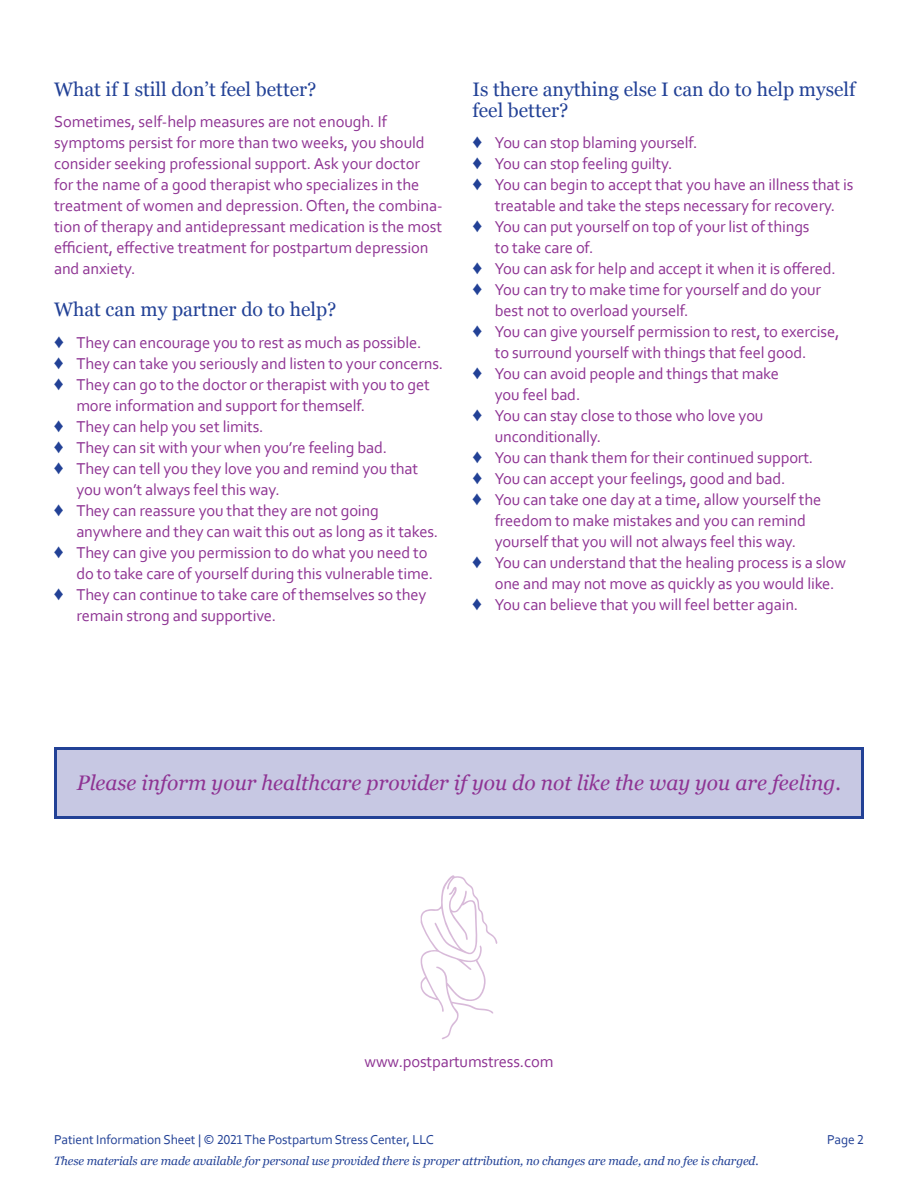
<style>
.page{position:relative;width:918px;height:1188px;background:#fff}
.page>*{position:absolute;margin:0;border:0;box-sizing:border-box;transform-origin:0 0}
.t1{font:italic 21px "Georgia";color:#8e3393}
.t2{font:19.5px/21px "Georgia";color:#224196}
.t3{font:16.5px/21px "Corbel";letter-spacing:-.01em;color:#8e3393}
.t4{font:13.5px "Corbel";letter-spacing:-.01em;color:#224196}
.t5{font:italic 12px "Georgia";letter-spacing:-.01em;color:#224196}
.s1{color:#224196}
</style>
<div class="page">
<div style="left:54px;top:747px;width:810px;height:72px;background:#c7c8e3;border:3px solid #224196"></div>
<svg style="left:420px;top:875px;width:78px;height:164px"></svg>
<p class="t2" style="left:54px;top:78px;width:264px">What if I still don’t feel better?</p>
<p class="t3" style="left:54px;top:111px;width:390px">Sometimes, self-help measures are not enough. If symptoms persist for more than two weeks, you should consider seeking professional support. Ask your doctor for the name of a good therapist who specializes in the treatment of women and depression. Often, the combina&shy;tion of therapy and antidepressant medication is the most efficient, effective treatment for postpartum depression and anxiety.</p>
<p class="t2" style="left:54px;top:298px;width:284px">What can my partner do to help?</p>
<p class="t3" style="left:54px;top:331px;width:369px"><span class="s1">♦</span> They can encourage you to rest as much as possible.</p>
<p class="t3" style="left:54px;top:352px;width:391px"><span class="s1">♦</span> They can take you seriously and listen to your concerns.</p>
<p class="t3" style="left:54px;top:373px;width:377px"><span class="s1">♦</span> They can go to the doctor or therapist with you to get</p>
<p class="t3" style="left:76px;top:394px;width:290px">more information and support for themself.</p>
<p class="t3" style="left:54px;top:415px;width:211px"><span class="s1">♦</span> They can help you set limits.</p>
<p class="t3" style="left:54px;top:436px;width:335px"><span class="s1">♦</span> They can sit with your when you’re feeling bad.</p>
<p class="t3" style="left:54px;top:457px;width:366px"><span class="s1">♦</span> They can tell you they love you and remind you that</p>
<p class="t3" style="left:76px;top:478px;width:205px">you won’t always feel this way.</p>
<p class="t3" style="left:54px;top:499px;width:327px"><span class="s1">♦</span> They can reassure you that they are not going</p>
<p class="t3" style="left:76px;top:520px;width:363px">anywhere and they can wait this out as long as it takes.</p>
<p class="t3" style="left:54px;top:541px;width:375px"><span class="s1">♦</span> They can give you permission to do what you need to</p>
<p class="t3" style="left:76px;top:562px;width:358px">do to take care of yourself during this vulnerable time.</p>
<p class="t3" style="left:54px;top:583px;width:374px"><span class="s1">♦</span> They can continue to take care of themselves so they</p>
<p class="t3" style="left:76px;top:604px;width:201px">remain strong and supportive.</p>
<p class="t2" style="left:472px;top:78px;width:385px">Is there anything else I can do to help myself feel better?</p>
<p class="t3" style="left:472px;top:132px;width:226px"><span class="s1">♦</span> You can stop blaming yourself.</p>
<p class="t3" style="left:472px;top:153px;width:201px"><span class="s1">♦</span> You can stop feeling guilty.</p>
<p class="t3" style="left:472px;top:174px;width:383px"><span class="s1">♦</span> You can begin to accept that you have an illness that is</p>
<p class="t3" style="left:495px;top:195px;width:342px">treatable and take the steps necessary for recovery.</p>
<p class="t3" style="left:472px;top:216px;width:339px"><span class="s1">♦</span> You can put yourself on top of your list of things</p>
<p class="t3" style="left:495px;top:237px;width:100px">to take care of.</p>
<p class="t3" style="left:472px;top:258px;width:365px"><span class="s1">♦</span> You can ask for help and accept it when it is offered.</p>
<p class="t3" style="left:472px;top:279px;width:350px"><span class="s1">♦</span> You can try to make time for yourself and do your</p>
<p class="t3" style="left:495px;top:300px;width:195px">best not to overload yourself.</p>
<p class="t3" style="left:472px;top:321px;width:369px"><span class="s1">♦</span> You can give yourself permission to rest, to exercise,</p>
<p class="t3" style="left:495px;top:342px;width:313px">to surround yourself with things that feel good.</p>
<p class="t3" style="left:472px;top:363px;width:308px"><span class="s1">♦</span> You can avoid people and things that make</p>
<p class="t3" style="left:495px;top:384px;width:87px">you feel bad.</p>
<p class="t3" style="left:472px;top:405px;width:293px"><span class="s1">♦</span> You can stay close to those who love you</p>
<p class="t3" style="left:495px;top:426px;width:108px">unconditionally.</p>
<p class="t3" style="left:472px;top:447px;width:342px"><span class="s1">♦</span> You can thank them for their continued support.</p>
<p class="t3" style="left:472px;top:468px;width:315px"><span class="s1">♦</span> You can accept your feelings, good and bad.</p>
<p class="t3" style="left:472px;top:489px;width:350px"><span class="s1">♦</span> You can take one day at a time, allow yourself the</p>
<p class="t3" style="left:495px;top:510px;width:313px">freedom to make mistakes and you can remind</p>
<p class="t3" style="left:495px;top:531px;width:303px">yourself that you will not always feel this way.</p>
<p class="t3" style="left:472px;top:552px;width:375px"><span class="s1">♦</span> You can understand that the healing process is a slow</p>
<p class="t3" style="left:495px;top:573px;width:341px">one and may not move as quickly as you would like.</p>
<p class="t3" style="left:472px;top:594px;width:328px"><span class="s1">♦</span> You can believe that you will feel better again.</p>
<p class="t1" style="left:77px;top:767px;width:766px">Please inform your healthcare provider if you do not like the way you are feeling.</p>
<p class="t3" style="left:364px;top:1051px;width:191px">www.postpartumstress.com</p>
<p class="t4" style="left:54px;top:1131px;width:381px">Patient Information Sheet | © 2021 The Postpartum Stress Center, LLC</p>
<p class="t4" style="left:827px;top:1131px;width:38px">Page 2</p>
<p class="t5" style="left:54px;top:1152px;width:706px">These materials are made available for personal use provided there is proper attribution, no changes are made, and no fee is charged.</p>
</div>
